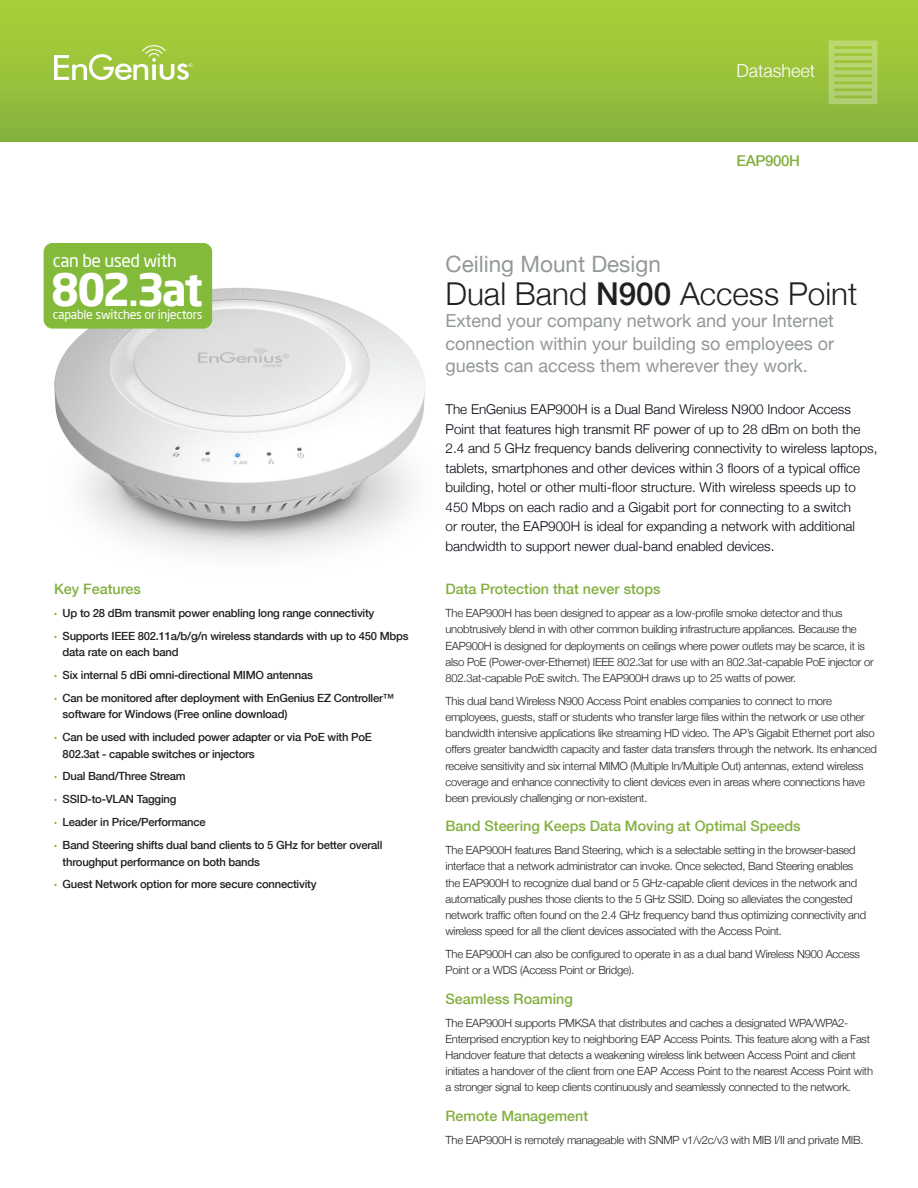
<style>
.page{position:relative;width:918px;height:1188px;background:#fff}
.page>*{position:absolute;margin:0;border:0;box-sizing:border-box;transform-origin:0 0}
.t1{font:700 44.55px "Neo Sans";letter-spacing:-.065em;color:#fff}
.t2{font:300 31.5px "Helvetica Neue";color:#231f20}
.t3{font:22.5px "Helvetica Neue";color:#939899}
.t4{font:18px/22.5px "Helvetica Neue";color:#939899;text-align:justify}
.t5{font:300 18px "Helvetica Neue";color:#fff}
.t6{font:17.7px "Neo Sans";letter-spacing:-.025em;color:#fff}
.t7{font:500 15px "Helvetica Neue";letter-spacing:-.02em;color:#83af3f}
.t8{font:500 14.4px "Helvetica Neue";color:#83af3f}
.t9{font:300 13.5px/19.5px "Helvetica Neue";color:#01060e}
.t10{font:12.45px "Neo Sans";letter-spacing:-.025em;color:#fff}
.t11{font:300 11.25px/16.2px "Helvetica Neue";letter-spacing:-.02em;color:#231f20}
.t12{font:500 11.25px/16.2px "Helvetica Neue";letter-spacing:-.02em;color:#231f20}
.s1{font-size:34.8px}
.s2{font-size:6px;color:#83af3f}
.s3{font-weight:500}
</style>
<div class="page">
<div style="left:0;top:0;width:918px;height:142px;background:linear-gradient(to bottom,#aad238,#88b33f)"></div>
<svg style="left:54px;top:45px;width:138px;height:35px"></svg>
<svg style="left:829px;top:40px;width:49px;height:64px;background:#adce61"></svg>
<img style="left:43px;top:243px;width:382px;height:311px">
<div style="left:44px;top:243px;width:168px;height:86px;background:#83ba3a;border-radius:9px"></div>
<h3 class="t6" style="left:53px;top:249px;width:126px">can be used with</h3>
<h1 class="t1" style="left:51px;top:261px;width:154px">802<span class="s1">.</span>3at</h1>
<p class="t10" style="left:53px;top:307px;width:151px">capable switches or injectors</p>
<p class="t8" style="left:54px;top:577px;width:88px">Key Features</p>
<p class="t12" style="left:54px;top:605px;width:322px"><span class="s2">•</span> Up to 28 dBm transmit power enabling long range connectivity</p>
<p class="t12" style="left:63px;top:627px;width:347px;text-indent:-9px"><span class="s2">•</span> Supports IEEE 802.11a/b/g/n wireless standards with up to 450 Mbps data rate on each band</p>
<p class="t12" style="left:54px;top:667px;width:260px"><span class="s2">•</span> Six internal 5 dBi omni-directional MIMO antennas</p>
<p class="t12" style="left:63px;top:690px;width:333px;text-indent:-9px"><span class="s2">•</span> Can be monitored after deployment with EnGenius EZ Controller™ software for Windows (Free online download)</p>
<p class="t12" style="left:63px;top:729px;width:311px;text-indent:-9px"><span class="s2">•</span> Can be used with included power adapter or via PoE with PoE<br>802.3at - capable switches or injectors</p>
<p class="t12" style="left:54px;top:768px;width:133px"><span class="s2">•</span> Dual Band/Three Stream</p>
<p class="t12" style="left:54px;top:791px;width:124px"><span class="s2">•</span> SSID-to-VLAN Tagging</p>
<p class="t12" style="left:54px;top:814px;width:153px"><span class="s2">•</span> Leader in Price/Performance</p>
<p class="t12" style="left:63px;top:837px;width:321px;text-indent:-9px"><span class="s2">•</span> Band Steering shifts dual band clients to 5 GHz for better overall throughput performance on both bands</p>
<p class="t12" style="left:54px;top:876px;width:264px"><span class="s2">•</span> Guest Network option for more secure connectivity</p>
<h3 class="t5" style="left:736px;top:56px;width:80px">Datasheet</h3>
<h3 class="t7" style="left:737px;top:149px;width:65px">EAP900H</h3>
<h3 class="t3" style="left:446px;top:248px;width:217px">Ceiling Mount Design</h3>
<h2 class="t2" style="left:446px;top:268px;width:413px">Dual Band <span class="s3">N900</span> Access Point</h2>
<h3 class="t4" style="left:446px;top:311px;width:390px">Extend your company network and your Internet connection within your building so employees or guests can access them wherever they work.</h3>
<p class="t9" style="left:446px;top:399px;width:433px">The EnGenius EAP900H is a Dual Band Wireless N900 Indoor Access Point that features high transmit RF power of up to 28 dBm on both the 2.4 and 5 GHz frequency bands delivering connectivity to wireless laptops, tablets, smartphones and other devices within 3 floors of a typical office building, hotel or other multi-floor structure. With wireless speeds up to 450 Mbps on each radio and a Gigabit port for connecting to a switch<br>or router, the EAP900H is ideal for expanding a network with additional bandwidth to support newer dual-band enabled devices.</p>
<p class="t8" style="left:446px;top:577px;width:217px">Data Protection that never stops</p>
<p class="t11" style="left:446px;top:604px;width:430px">The EAP900H has been designed to appear as a low-profile smoke detector and thus unobtrusively blend in with other common building infrastructure appliances. Because the EAP900H is designed for deployments on ceilings where power outlets may be scarce, it is also PoE (Power-over-Ethernet) IEEE 802.3at for use with an 802.3at-capable PoE injector or 802.3at-capable PoE switch. The EAP900H draws up to 25 watts of power.</p>
<p class="t11" style="left:446px;top:692px;width:433px">This dual band Wireless N900 Access Point enables companies to connect to more employees, guests, staff or students who transfer large files within the network or use other bandwidth intensive applications like streaming HD video. The AP’s Gigabit Ethernet port also offers greater bandwidth capacity and faster data transfers through the network. Its enhanced receive sensitivity and six internal MIMO (Multiple In/Multiple Out) antennas, extend wireless coverage and enhance connectivity to client devices even in areas where connections have been previously challenging or non-existent.</p>
<p class="t8" style="left:446px;top:815px;width:357px">Band Steering Keeps Data Moving at Optimal Speeds</p>
<p class="t11" style="left:446px;top:842px;width:422px">The EAP900H features Band Steering, which is a selectable setting in the browser-based interface that a network administrator can invoke. Once selected, Band Steering enables the EAP900H to recognize dual band or 5 GHz-capable client devices in the network and automatically pushes those clients to the 5 GHz SSID. Doing so alleviates the congested network traffic often found on the 2.4 GHz frequency band thus optimizing connectivity and wireless speed for all the client devices associated with the Access Point.</p>
<p class="t11" style="left:446px;top:945px;width:416px">The EAP900H can also be configured to operate in as a dual band Wireless N900 Access<br>Point or a WDS (Access Point or Bridge).</p>
<p class="t8" style="left:446px;top:987px;width:129px">Seamless Roaming</p>
<p class="t11" style="left:446px;top:1014px;width:429px">The EAP900H supports PMKSA that distributes and caches a designated WPA/WPA2- Enterprised encryption key to neighboring EAP Access Points. This feature along with a Fast Handover feature that detects a weakening wireless link between Access Point and client initiates a handover of the client from one EAP Access Point to the nearest Access Point with a stronger signal to keep clients continuously and seamlessly connected to the network.</p>
<p class="t8" style="left:446px;top:1104px;width:144px">Remote Management</p>
<p class="t11" style="left:446px;top:1131px;width:420px">The EAP900H is remotely manageable with SNMP v1/v2c/v3 with MIB I/II and private MIB.</p>
</div>
